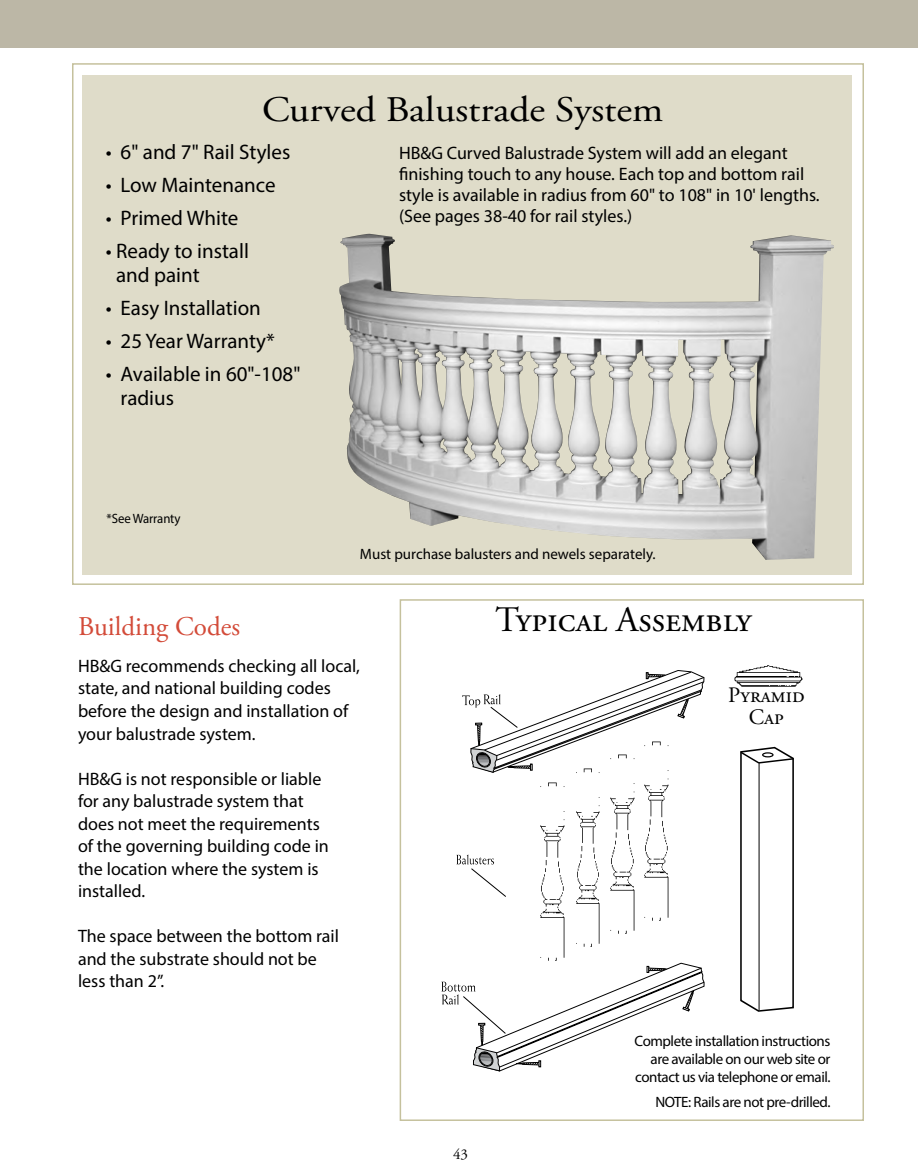
<style>
.page{position:relative;width:918px;height:1175px;background:#fff}
.page>*{position:absolute;margin:0;border:0;box-sizing:border-box;transform-origin:0 0}
.t1{font:36px "Adobe Garamond Pro";letter-spacing:-.005em;color:#000;scale:1.1 1}
.t2{font:35.85px "Adobe Garamond Regular SC";color:#000}
.t3{font:27px "Adobe Garamond Pro";color:#d34b39}
.t4{font:22.05px/21.9px "Adobe Garamond Regular SC";color:#000;text-align:center}
.t5{font:21px/24px "Myriad Pro";color:#000}
.t6{font:18px/22.5px "Myriad Pro";color:#000}
.t7{font:15px/18px "Myriad Pro";letter-spacing:-.03em;color:#000;text-align:right}
.t8{font:15px "Myriad Pro";color:#000}
.t9{font:15px "Adobe Garamond Pro";color:#000}
.t10{font:13.5px "Myriad Pro";letter-spacing:-.01em;color:#000;scale:.95 1}
</style>
<div class="page">
<div style="left:0;top:0;width:918px;height:48px;background:#bcb7a6"></div>
<div style="left:82px;top:76px;width:770px;height:499px;background:#dfdcc9"></div>
<div style="left:400px;top:599px;width:464px;height:521px;border:2px solid #c5c19d"></div>
<svg style="left:456px;top:854px;width:50px;height:43px"></svg>
<svg style="left:462px;top:670px;width:242px;height:103px"></svg>
<svg style="left:441px;top:962px;width:264px;height:109px"></svg>
<img style="left:734px;top:665px;width:69px;height:22px">
<svg style="left:740px;top:747px;width:54px;height:264px"></svg>
<div style="left:762px;top:752px;width:12px;height:5px;border:1px solid #000;border-radius:50%"></div>
<hr style="left:759px;top:762px;width:1px;height:248px;background:#000">
<img style="left:539px;top:782px;width:27px;height:181px">
<img style="left:574px;top:764px;width:27px;height:183px">
<img style="left:609px;top:750px;width:27px;height:184px">
<img style="left:643px;top:738px;width:26px;height:183px">
<img style="left:339px;top:234px;width:495px;height:326px">
<h1 class="t1" style="left:262px;top:88px;width:366px">Curved Balustrade System</h1>
<p class="t5" style="left:106px;top:139px;width:186px">• 6" and 7" Rail Styles</p>
<p class="t5" style="left:106px;top:172px;width:171px">• Low Maintenance</p>
<p class="t5" style="left:106px;top:205px;width:134px">• Primed White</p>
<p class="t5" style="left:116px;top:238px;width:134px;text-indent:-10px">• Ready to install and paint</p>
<p class="t5" style="left:106px;top:295px;width:157px">• Easy Installation</p>
<p class="t5" style="left:106px;top:328px;width:171px">• 25 Year Warranty*</p>
<p class="t5" style="left:121px;top:361px;width:181px;text-indent:-15px">• Available in 60"-108" radius</p>
<p class="t6" style="left:399px;top:142px;width:422px;line-height:21px">HB&amp;G Curved Balustrade System will add an elegant finishing touch to any house. Each top and bottom rail style is available in radius from 60" to 108" in 10' lengths. (See pages 38-40 for rail styles.)</p>
<p class="t10" style="left:107px;top:510px;width:79px">*See Warranty</p>
<h3 class="t3" style="left:78px;top:610px;width:164px">Building Codes</h3>
<p class="t8" style="left:360px;top:545px;width:297px">Must purchase balusters and newels separately.</p>
<h2 class="t2" style="left:495px;top:600px;width:258px">Typical Assembly</h2>
<p class="t6" style="left:78px;top:654px;width:283px">HB&amp;G recommends checking all local, state, and national building codes before the design and installation of your balustrade system.</p>
<p class="t6" style="left:78px;top:767px;width:252px">HB&amp;G is not responsible or liable for any balustrade system that does not meet the requirements of the governing building code in the location where the system is installed.</p>
<p class="t6" style="left:78px;top:924px;width:263px">The space between the bottom rail and the substrate should not be less than 2”.</p>
<p class="t9" style="left:453px;top:1144px;width:16px">43</p>
<p class="t4" style="left:728px;top:684px;width:78px">Pyramid<br>Cap</p>
<p class="t7" style="left:635px;top:1031px;width:197px">Complete installation instructions are available on our web site or contact us via telephone or email.</p>
<p class="t7" style="left:655px;top:1092px;width:177px">NOTE: Rails are not pre-drilled.</p>
</div>
